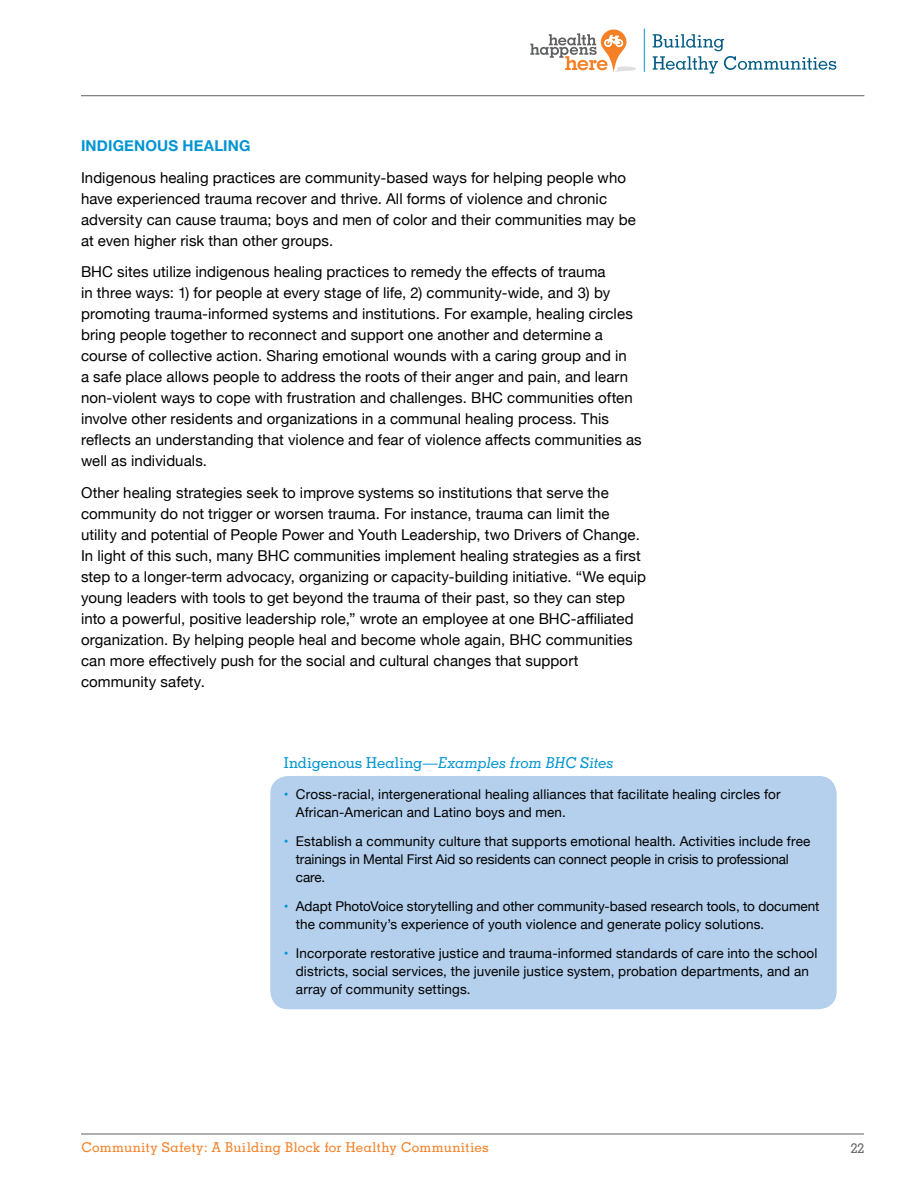
<style>
.page{position:relative;width:918px;height:1188px;background:#fff}
.page>*{position:absolute;margin:0;border:0;box-sizing:border-box;transform-origin:0 0}
.t1{font:15px/21px "Helvetica Neue";letter-spacing:.005em;color:#000}
.t2{font:italic 500 15px "Memphis LT Std";letter-spacing:-.01em;color:#0194d3}
.t3{font:700 15px "Helvetica Neue";letter-spacing:.01em;color:#0194d3}
.t4{font:13.5px/18px "Helvetica Neue";letter-spacing:.01em;color:#000}
.t5{font:500 13.5px "Memphis LT Std";letter-spacing:.02em;color:#f58025}
.t6{font:500 13.5px "Memphis LT Std";color:#5f6062}
.s1{font-style:normal}
.s2{color:#0194d3}
</style>
<div class="page">
<svg style="left:530px;top:29px;width:106px;height:43px"></svg>
<hr style="left:644px;top:29px;width:1px;height:43px;background:#0194d3">
<svg style="left:653px;top:34px;width:183px;height:39px"></svg>
<hr style="left:81px;top:1134px;width:783px;height:1px;background:#5f6062">
<hr style="left:81px;top:95px;width:783px;height:1px;background:#5f6062">
<div style="left:270px;top:776px;width:567px;height:233px;background:#b4d0ed;border-radius:18px"></div>
<p class="t3" style="left:81px;top:134px;width:171px">INDIGENOUS HEALING</p>
<p class="t1" style="left:81px;top:168px;width:556px">Indigenous healing practices are community-based ways for helping people who have experienced trauma recover and thrive. All forms of violence and chronic adversity can cause trauma; boys and men of color and their communities may be at even higher risk than other groups.</p>
<p class="t1" style="left:81px;top:262px;width:562px">BHC sites utilize indigenous healing practices to remedy the effects of trauma<br>in three ways: 1) for people at every stage of life, 2) community-wide, and 3) by promoting trauma-informed systems and institutions. For example, healing circles bring people together to reconnect and support one another and determine a course of collective action. Sharing emotional wounds with a caring group and in<br>a safe place allows people to address the roots of their anger and pain, and learn non-violent ways to cope with frustration and challenges. BHC communities often involve other residents and organizations in a communal healing process. This reflects an understanding that violence and fear of violence affects communities as well as individuals.</p>
<p class="t1" style="left:81px;top:483px;width:567px">Other healing strategies seek to improve systems so institutions that serve the community do not trigger or worsen trauma. For instance, trauma can limit the utility and potential of People Power and Youth Leadership, two Drivers of Change.<br>In light of this such, many BHC communities implement healing strategies as a first step to a longer-term advocacy, organizing or capacity-building initiative. “We equip young leaders with tools to get beyond the trauma of their past, so they can step into a powerful, positive leadership role,” wrote an employee at one BHC-affiliated organization. By helping people heal and become whole again, BHC communities can more effectively push for the social and cultural changes that support community safety.</p>
<p class="t2" style="left:284px;top:753px;width:331px"><span class="s1">Indigenous Healing—</span>Examples from BHC Sites</p>
<p class="t4" style="left:296px;top:786px;width:486px;text-indent:-12px"><span class="s2">•</span> Cross-racial, intergenerational healing alliances that facilitate healing circles for<br>African-American and Latino boys and men.</p>
<p class="t4" style="left:296px;top:833px;width:516px;text-indent:-12px"><span class="s2">•</span> Establish a community culture that supports emotional health. Activities include free trainings in Mental First Aid so residents can connect people in crisis to professional care.</p>
<p class="t4" style="left:296px;top:898px;width:525px;text-indent:-12px"><span class="s2">•</span> Adapt PhotoVoice storytelling and other community-based research tools, to document the community’s experience of youth violence and generate policy solutions.</p>
<p class="t4" style="left:296px;top:945px;width:523px;text-indent:-12px"><span class="s2">•</span> Incorporate restorative justice and trauma-informed standards of care into the school districts, social services, the juvenile justice system, probation departments, and an array of community settings.</p>
<p class="t5" style="left:81px;top:1139px;width:409px">Community Safety: A Building Block for Healthy Communities</p>
<p class="t6" style="left:851px;top:1139px;width:15px">22</p>
</div>
